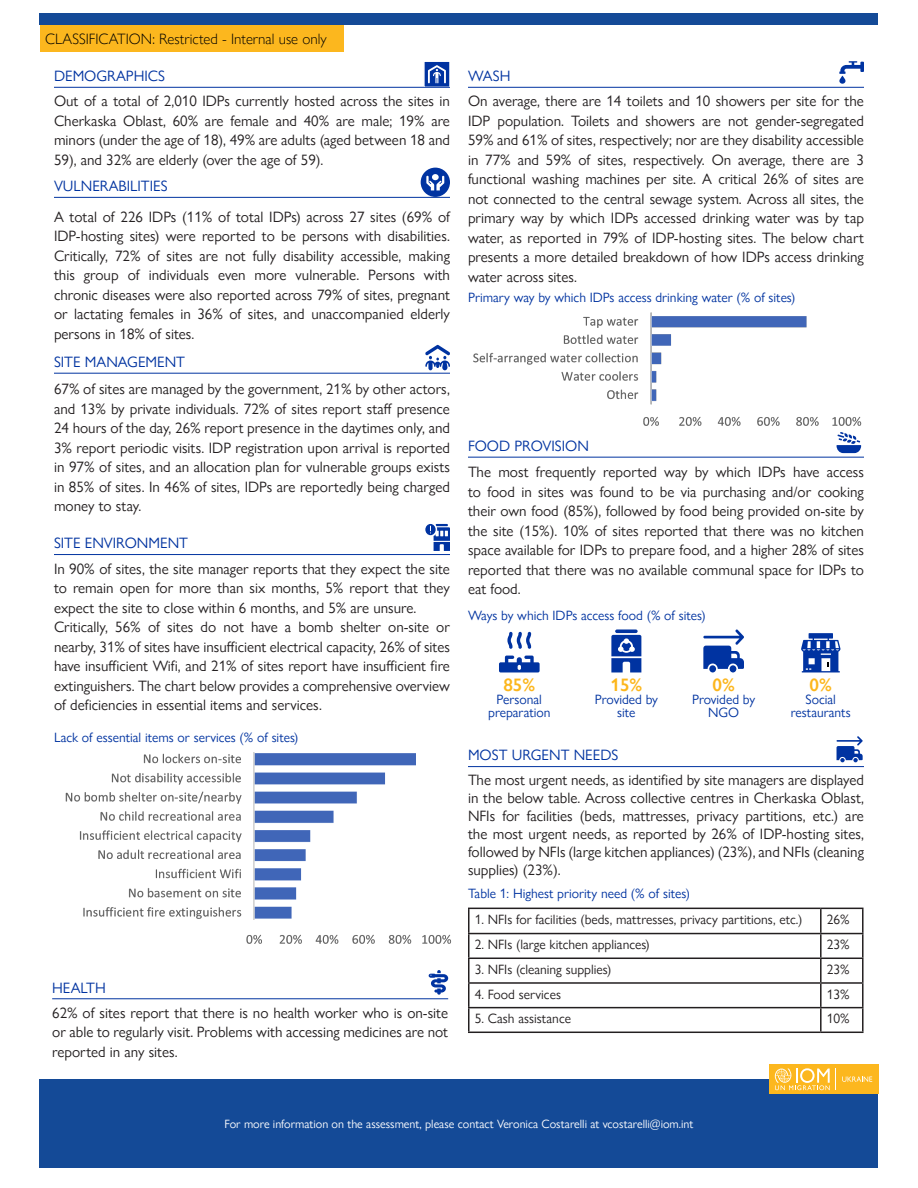
<style>
.page{position:relative;width:918px;height:1188px;background:#fff}
.page>*{position:absolute;margin:0;border:0;box-sizing:border-box;transform-origin:0 0}
.t1{font:600 18px "Gill Sans Nova";color:#fcb61c}
.t2{font:15px/19.5px "Gill Sans Nova";color:#231f20;text-align:justify}
.t3{font:15px "Gill Sans Nova";color:#0033a0}
.t4{font:300 15px "Gill Sans Nova";color:#000}
.t5{font:13.5px "Gill Sans Nova";color:#0033a0}
.t6{font:13.5px "Gill Sans Nova";color:#231f20}
.t7{font:12px "Gill Sans Nova";color:#fff}
</style>
<div class="page">
<div style="left:423px;top:60px;width:28px;height:28px;background:#0033a1;border:2px solid #fff"></div>
<div style="left:40px;top:14px;width:838px;height:11px;background:#144a97"></div>
<div style="left:40px;top:25px;width:304px;height:26px;background:#fcb71e"></div>
<hr style="left:468px;top:766px;width:396px;height:1px;background:#0033a0">
<hr style="left:468px;top:908px;width:353px;height:1px;background:#231f20">
<hr style="left:468px;top:909px;width:2px;height:24px;background:#231f20">
<hr style="left:821px;top:908px;width:43px;height:1px;background:#231f20">
<hr style="left:820px;top:909px;width:2px;height:24px;background:#231f20">
<hr style="left:862px;top:909px;width:2px;height:24px;background:#231f20">
<hr style="left:468px;top:933px;width:353px;height:1px;background:#231f20">
<hr style="left:468px;top:934px;width:2px;height:24px;background:#231f20">
<hr style="left:821px;top:933px;width:43px;height:1px;background:#231f20">
<hr style="left:820px;top:934px;width:2px;height:24px;background:#231f20">
<hr style="left:862px;top:934px;width:2px;height:24px;background:#231f20">
<hr style="left:468px;top:958px;width:353px;height:1px;background:#231f20">
<hr style="left:468px;top:959px;width:2px;height:23px;background:#231f20">
<hr style="left:821px;top:958px;width:43px;height:1px;background:#231f20">
<hr style="left:820px;top:959px;width:2px;height:23px;background:#231f20">
<hr style="left:862px;top:959px;width:2px;height:23px;background:#231f20">
<hr style="left:468px;top:982px;width:353px;height:2px;background:#231f20">
<hr style="left:468px;top:984px;width:2px;height:23px;background:#231f20">
<hr style="left:821px;top:982px;width:43px;height:2px;background:#231f20">
<hr style="left:820px;top:984px;width:2px;height:23px;background:#231f20">
<hr style="left:862px;top:984px;width:2px;height:23px;background:#231f20">
<hr style="left:468px;top:1007px;width:353px;height:1px;background:#231f20">
<hr style="left:468px;top:1008px;width:2px;height:24px;background:#231f20">
<hr style="left:821px;top:1007px;width:43px;height:1px;background:#231f20">
<hr style="left:820px;top:1008px;width:2px;height:24px;background:#231f20">
<hr style="left:862px;top:1008px;width:2px;height:24px;background:#231f20">
<hr style="left:468px;top:1032px;width:353px;height:1px;background:#231f20">
<hr style="left:821px;top:1032px;width:43px;height:1px;background:#231f20">
<hr style="left:54px;top:197px;width:396px;height:1px;background:#0033a0">
<hr style="left:54px;top:87px;width:396px;height:1px;background:#0033a0">
<hr style="left:468px;top:87px;width:396px;height:1px;background:#0033a0">
<hr style="left:468px;top:457px;width:396px;height:1px;background:#0033a0">
<svg style="left:499px;top:656px;width:41px;height:16px"></svg>
<svg style="left:507px;top:632px;width:24px;height:17px"></svg>
<svg style="left:703px;top:629px;width:41px;height:43px"></svg>
<svg style="left:615px;top:629px;width:23px;height:4px"></svg>
<svg style="left:611px;top:635px;width:30px;height:37px"></svg>
<svg style="left:801px;top:633px;width:39px;height:39px"></svg>
<svg style="left:837px;top:439px;width:24px;height:14px"></svg>
<div style="left:421px;top:168px;width:29px;height:29px;background:#0033a1;border-radius:50%"></div>
<svg style="left:426px;top:176px;width:18px;height:14px"></svg>
<div style="left:432px;top:174px;width:7px;height:6px;background:#fff;border-radius:50%"></div>
<svg style="left:839px;top:61px;width:25px;height:23px"></svg>
<svg style="left:428px;top:65px;width:18px;height:18px"></svg>
<svg style="left:837px;top:736px;width:26px;height:26px"></svg>
<hr style="left:52px;top:998px;width:396px;height:1px;background:#0033a0">
<svg style="left:429px;top:970px;width:19px;height:25px"></svg>
<hr style="left:54px;top:373px;width:396px;height:1px;background:#0033a0">
<svg style="left:425px;top:345px;width:25px;height:25px"></svg>
<hr style="left:54px;top:554px;width:396px;height:1px;background:#0033a0">
<svg style="left:425px;top:524px;width:25px;height:27px"></svg>
<div style="left:40px;top:1079px;width:838px;height:89px;background:#144a97"></div>
<div style="left:769px;top:1065px;width:109px;height:29px;background:#fcb71e"></div>
<svg style="left:775px;top:1068px;width:55px;height:22px"></svg>
<svg style="left:842px;top:1076px;width:30px;height:6px"></svg>
<img style="left:473px;top:312px;width:389px;height:127px">
<img style="left:65px;top:752px;width:387px;height:192px">
<div style="left:248px;top:920px;width:184px;height:10px;background:#fff"></div>
<div style="left:416px;top:741px;width:28px;height:188px;background:#fff"></div>
<p class="t4" style="left:45px;top:30px;width:283px">CLASSIFICATION: Restricted - Internal use only</p>
<p class="t3" style="left:54px;top:67px;width:113px">DEMOGRAPHICS</p>
<p class="t2" style="left:54px;top:91px;width:398px">Out of a total of 2,010 IDPs currently hosted across the sites in Cherkaska Oblast, 60% are female and 40% are male; 19% are minors (under the age of 18), 49% are adults (aged between 18 and 59), and 32% are elderly (over the age of 59).</p>
<p class="t3" style="left:54px;top:177px;width:115px">VULNERABILITIES</p>
<p class="t2" style="left:54px;top:207px;width:398px">A total of 226 IDPs (11% of total IDPs) across 27 sites (69% of IDP-hosting sites) were reported to be persons with disabilities.<br>Critically, 72% of sites are not fully disability accessible, making this group of individuals even more vulnerable. Persons with chronic diseases were also reported across 79% of sites, pregnant or lactating females in 36% of sites, and unaccompanied elderly persons in 18% of sites.</p>
<p class="t3" style="left:54px;top:353px;width:133px">SITE MANAGEMENT</p>
<p class="t2" style="left:54px;top:379px;width:398px">67% of sites are managed by the government, 21% by other actors, and 13% by private individuals. 72% of sites report staff presence 24 hours of the day, 26% report presence in the daytimes only, and 3% report periodic visits. IDP registration upon arrival is reported in 97% of sites, and an allocation plan for vulnerable groups exists in 85% of sites. In 46% of sites, IDPs are reportedly being charged money to stay.</p>
<p class="t3" style="left:54px;top:534px;width:136px">SITE ENVIRONMENT</p>
<p class="t2" style="left:54px;top:559px;width:397px">In 90% of sites, the site manager reports that they expect the site to remain open for more than six months, 5% report that they expect the site to close within 6 months, and 5% are unsure.</p>
<p class="t2" style="left:54px;top:617px;width:398px">Critically, 56% of sites do not have a bomb shelter on-site or nearby, 31% of sites have insufficient electrical capacity, 26% of sites have insufficient Wifi, and 21% of sites report have insufficient fire extinguishers. The chart below provides a comprehensive overview of deficiencies in essential items and services.</p>
<p class="t5" style="left:54px;top:729px;width:246px">Lack of essential items or services (% of sites)</p>
<p class="t3" style="left:52px;top:978px;width:55px">HEALTH</p>
<p class="t2" style="left:52px;top:1003px;width:398px">62% of sites report that there is no health worker who is on-site or able to regularly visit. Problems with accessing medicines are not reported in any sites.</p>
<p class="t3" style="left:468px;top:67px;width:44px">WASH</p>
<p class="t2" style="left:468px;top:91px;width:398px">On average, there are 14 toilets and 10 showers per site for the IDP population. Toilets and showers are not gender-segregated 59% and 61% of sites, respectively; nor are they disability accessible in 77% and 59% of sites, respectively. On average, there are 3 functional washing machines per site. A critical 26% of sites are not connected to the central sewage system. Across all sites, the primary way by which IDPs accessed drinking water was by tap water, as reported in 79% of IDP-hosting sites. The below chart presents a more detailed breakdown of how IDPs access drinking water across sites.</p>
<p class="t5" style="left:468px;top:289px;width:329px">Primary way by which IDPs access drinking water (% of sites)</p>
<p class="t3" style="left:468px;top:437px;width:123px">FOOD PROVISION</p>
<p class="t2" style="left:468px;top:462px;width:398px">The most frequently reported way by which IDPs have access to food in sites was found to be via purchasing and/or cooking their own food (85%), followed by food being provided on-site by the site (15%). 10% of sites reported that there was no kitchen space available for IDPs to prepare food, and a higher 28% of sites reported that there was no available communal space for IDPs to eat food.</p>
<p class="t5" style="left:468px;top:607px;width:239px">Ways by which IDPs access food (% of sites)</p>
<p class="t1" style="left:503px;top:674px;width:33px">85%</p>
<p class="t5" style="left:497px;top:691px;width:47px">Personal</p>
<p class="t5" style="left:488px;top:704px;width:64px">preparation</p>
<p class="t1" style="left:610px;top:674px;width:33px">15%</p>
<p class="t5" style="left:595px;top:691px;width:65px">Provided by</p>
<p class="t5" style="left:617px;top:704px;width:20px">site</p>
<p class="t1" style="left:713px;top:674px;width:24px">0%</p>
<p class="t5" style="left:692px;top:691px;width:65px">Provided by</p>
<p class="t5" style="left:708px;top:704px;width:33px">NGO</p>
<p class="t1" style="left:810px;top:674px;width:24px">0%</p>
<p class="t5" style="left:806px;top:691px;width:32px">Social</p>
<p class="t5" style="left:791px;top:704px;width:62px">restaurants</p>
<p class="t3" style="left:468px;top:746px;width:152px">MOST URGENT NEEDS</p>
<p class="t2" style="left:468px;top:771px;width:398px;line-height:18px">The most urgent needs, as identified by site managers are displayed in the below table. Across collective centres in Cherkaska Oblast, NFIs for facilities (beds, mattresses, privacy partitions, etc.) are the most urgent needs, as reported by 26% of IDP-hosting sites, followed by NFIs (large kitchen appliances) (23%), and NFIs (cleaning supplies) (23%).</p>
<p class="t6" style="left:475px;top:911px;width:329px">1. NFIs for facilities (beds, mattresses, privacy partitions, etc.)</p>
<p class="t6" style="left:827px;top:911px;width:24px">26%</p>
<p class="t6" style="left:475px;top:937px;width:177px">2. NFIs (large kitchen appliances)</p>
<p class="t6" style="left:827px;top:937px;width:24px">23%</p>
<p class="t6" style="left:475px;top:961px;width:138px">3. NFIs (cleaning supplies)</p>
<p class="t6" style="left:827px;top:961px;width:24px">23%</p>
<p class="t6" style="left:475px;top:986px;width:88px">4. Food services</p>
<p class="t6" style="left:827px;top:986px;width:24px">13%</p>
<p class="t6" style="left:475px;top:1011px;width:98px">5. Cash assistance</p>
<p class="t6" style="left:827px;top:1011px;width:24px">10%</p>
<p class="t5" style="left:468px;top:885px;width:223px">Table 1: Highest priority need (% of sites)</p>
<p class="t7" style="left:225px;top:1117px;width:470px">For more information on the assessment, please contact Veronica Costarelli at vcostarelli@iom.int</p>
</div>
